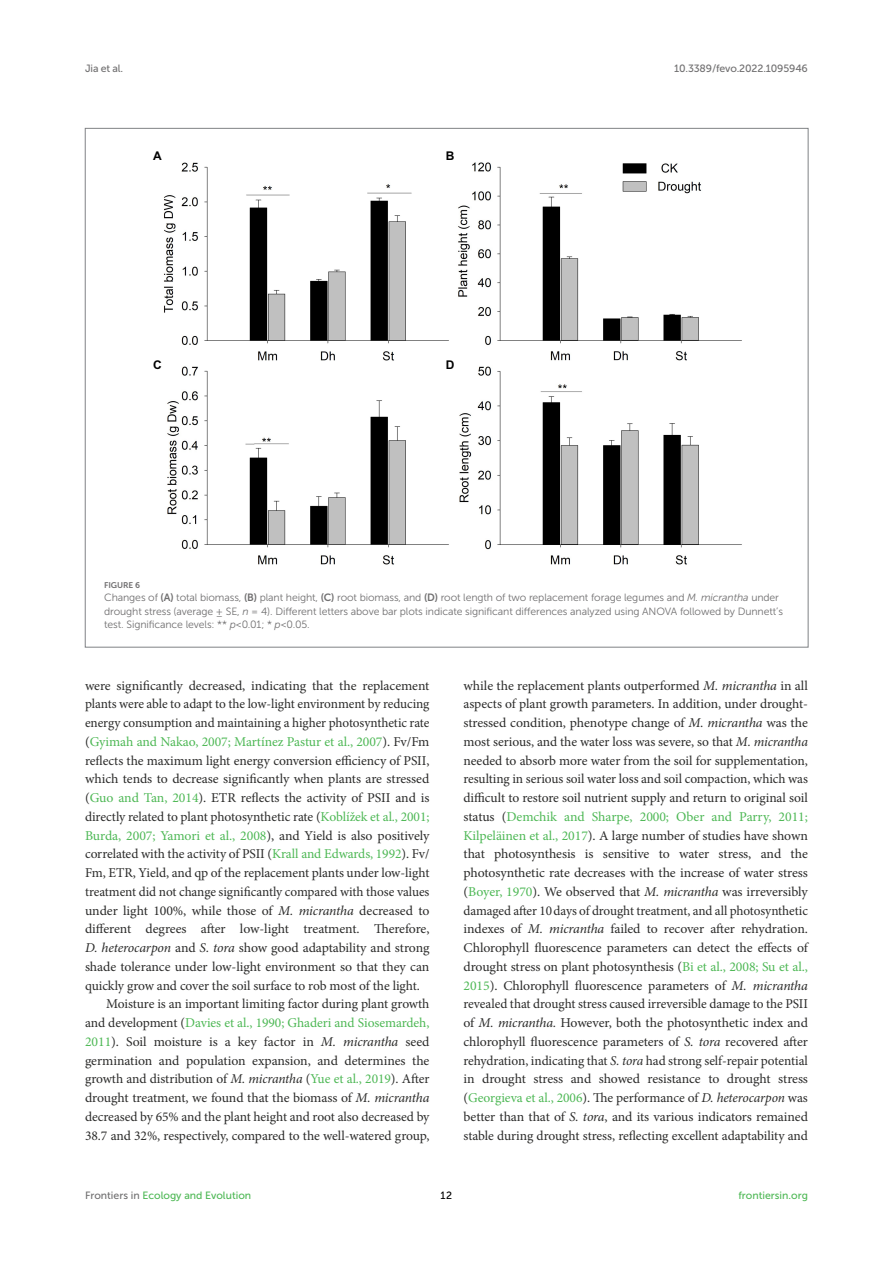
<style>
.page{position:relative;width:893px;height:1263px;background:#fff}
.page>*{position:absolute;margin:0;border:0;box-sizing:border-box;transform-origin:0 0}
.TEXT{font:13.5px/18.8px "Minion Pro";letter-spacing:-.01em;color:#2b2b2a;text-align:justify}
.t1{font:700 12px "Arial";color:#000}
.FIG_LEG{font:10.5px/13.5px "Museo Sans 300";letter-spacing:-.01em;color:#706f70}
.t2{font:10.5px "Museo Sans 500";color:#4eb855}
.t3{font:10.5px "Museo Sans 500";letter-spacing:-.015em;color:#706f70}
.t4{font:10.5px "Museo Sans 500";color:#000}
.FIG_HD{font:8.25px "Museo Sans 700";letter-spacing:-.01em;color:#706f70}
.s1{font-family:"Museo Sans 700"}
.s2{font-style:italic}
.s3{color:#4eb855}
.s4{color:#706f70}
</style>
<div class="page">
<img style="left:163px;top:162px;width:579px;height:403px">
<p class="t3" style="left:85px;top:63px;width:40px">Jia et al.</p>
<p class="t3" style="left:674px;top:63px;width:135px">10.3389/fevo.2022.1095946</p>
<p class="t1" style="left:153px;top:148px;width:10px">A</p>
<p class="t1" style="left:446px;top:148px;width:10px">B</p>
<p class="t1" style="left:153px;top:356px;width:10px">C</p>
<p class="t1" style="left:446px;top:356px;width:10px">D</p>
<p class="FIG_HD" style="left:104px;top:580px;width:37px">FIGURE 6</p>
<p class="FIG_LEG" style="left:104px;top:591px;width:680px">Changes of <span class="s1">(A)</span> total biomass, <span class="s1">(B)</span> plant height, <span class="s1">(C)</span> root biomass, and <span class="s1">(D)</span> root length of two replacement forage legumes and <span class="s2">M. micrantha</span> under drought stress (average ± SE, <span class="s2">n</span> = 4). Different letters above bar plots indicate significant differences analyzed using ANOVA followed by Dunnett’s test. Significance levels: ** <span class="s2">p</span> &lt; 0.01; * <span class="s2">p</span> &lt; 0.05.</p>
<p class="TEXT" style="left:85px;top:676px;width:346px">were significantly decreased, indicating that the replacement plants were able to adapt to the low-light environment by reducing energy consumption and maintaining a higher photosynthetic rate (<span class="s3">Gyimah and Nakao, 2007; Martínez Pastur et al., 2007</span>). Fv/Fm reflects the maximum light energy conversion efficiency of PSII, which tends to decrease significantly when plants are stressed (<span class="s3">Guo and Tan, 2014</span>). ETR reflects the activity of PSII and is directly related to plant photosynthetic rate (<span class="s3">Koblížek et al., 2001; Burda, 2007; Yamori et al., 2008</span>), and Yield is also positively correlated with the activity of PSII (<span class="s3">Krall and Edwards, 1992</span>). Fv/ Fm, ETR, Yield, and qp of the replacement plants under low-light treatment did not change significantly compared with those values under light 100%, while those of <span class="s2">M. micrantha</span> decreased to different degrees after low-light treatment. Therefore, <span class="s2">D. heterocarpon</span> and <span class="s2">S. tora</span> show good adaptability and strong shade tolerance under low-light environment so that they can quickly grow and cover the soil surface to rob most of the light.</p>
<p class="TEXT" style="left:85px;top:995px;width:346px;text-indent:21px">Moisture is an important limiting factor during plant growth and development (<span class="s3">Davies et al., 1990; Ghaderi and Siosemardeh, 2011</span>). Soil moisture is a key factor in <span class="s2">M. micrantha</span> seed germination and population expansion, and determines the growth and distribution of <span class="s2">M. micrantha</span> (<span class="s3">Yue et al., 2019</span>). After drought treatment, we found that the biomass of <span class="s2">M. micrantha </span>decreased by 65% and the plant height and root also decreased by 38.7 and 32%, respectively, compared to the well-watered group,</p>
<p class="TEXT" style="left:463px;top:676px;width:346px">while the replacement plants outperformed <span class="s2">M. micrantha</span> in all aspects of plant growth parameters. In addition, under drought&shy;stressed condition, phenotype change of <span class="s2">M. micrantha</span> was the most serious, and the water loss was severe, so that <span class="s2">M. micrantha </span>needed to absorb more water from the soil for supplementation, resulting in serious soil water loss and soil compaction, which was difficult to restore soil nutrient supply and return to original soil status (<span class="s3">Demchik and Sharpe, 2000; Ober and Parry, 2011; Kilpeläinen et al., 2017</span>). A large number of studies have shown that photosynthesis is sensitive to water stress, and the photosynthetic rate decreases with the increase of water stress (<span class="s3">Boyer, 1970</span>). We observed that <span class="s2">M. micrantha</span> was irreversibly damaged after 10days of drought treatment, and all photosynthetic indexes of <span class="s2">M. micrantha</span> failed to recover after rehydration.<br>Chlorophyll fluorescence parameters can detect the effects of drought stress on plant photosynthesis (<span class="s3">Bi et al., 2008; Su et al., 2015</span>). Chlorophyll fluorescence parameters of <span class="s2">M. micrantha </span>revealed that drought stress caused irreversible damage to the PSII of <span class="s2">M. micrantha.</span> However, both the photosynthetic index and chlorophyll fluorescence parameters of <span class="s2">S. tora</span> recovered after rehydration, indicating that <span class="s2">S. tora</span> had strong self-repair potential in drought stress and showed resistance to drought stress (<span class="s3">Georgieva et al., 2006</span>). The performance of <span class="s2">D. heterocarpon</span> was better than that of <span class="s2">S. tora</span>, and its various indicators remained stable during drought stress, reflecting excellent adaptability and</p>
<p class="t2" style="left:85px;top:1190px;width:168px"><span class="s4">Frontiers in</span> Ecology and Evolution</p>
<p class="t4" style="left:441px;top:1190px;width:13px">12</p>
<p class="t2" style="left:738px;top:1190px;width:71px">frontiersin.org</p>
</div>
